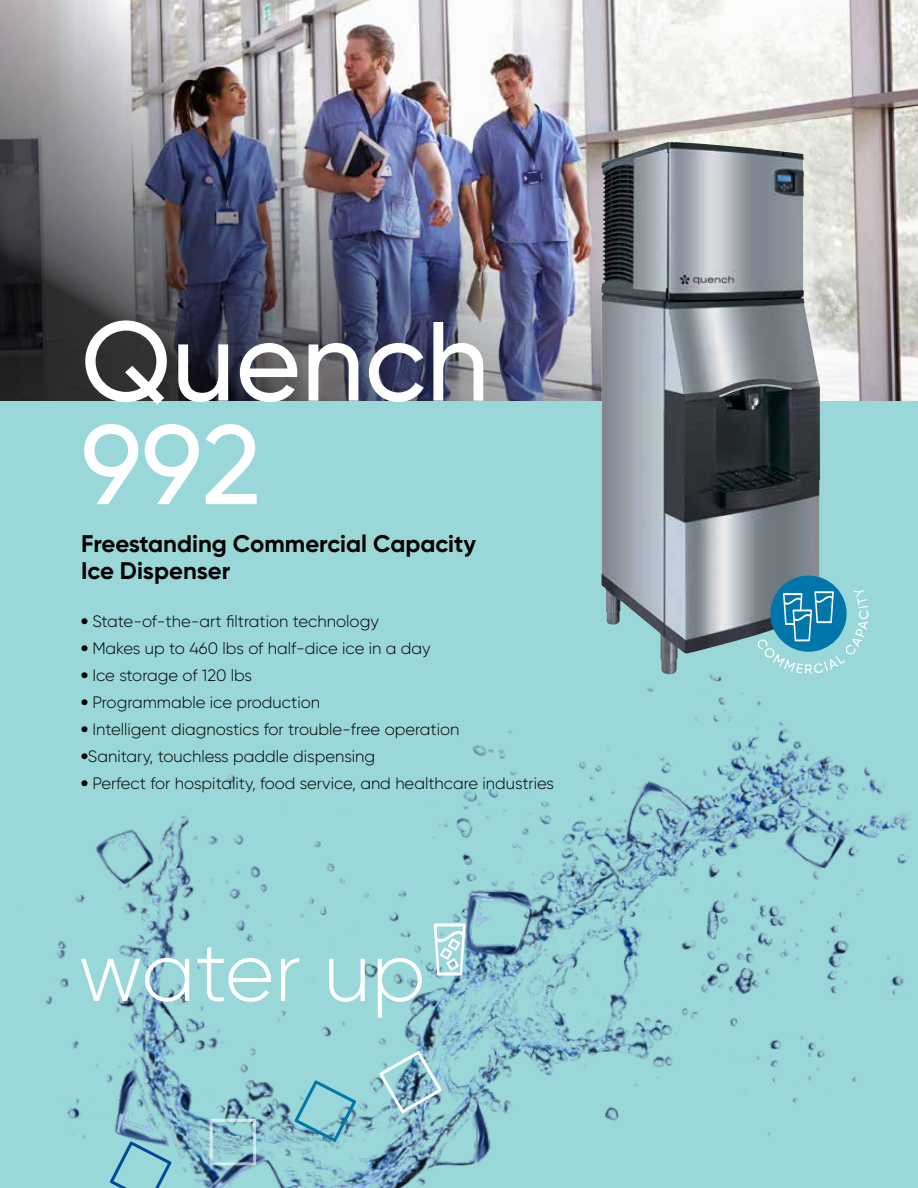
<style>
.page{position:relative;width:918px;height:1188px;background:#fff}
.page>*{position:absolute;margin:0;border:0;box-sizing:border-box;transform-origin:0 0}
.t1{font:500 112.5px/103.5px "Gilroy";color:#fff}
.t2{font:700 24px/27px "Gilroy";color:#000}
.t3{font:300 16.5px "Gilroy";color:#000}
.s1{font-weight:800}
</style>
<div class="page">
<div style="left:0;top:401px;width:918px;height:787px;background:#9ad7d9"></div>
<img style="left:0;top:0;width:918px;height:401px">
<img style="left:45px;top:577px;width:866px;height:611px">
<svg style="left:210px;top:1119px;width:46px;height:46px"></svg>
<svg style="left:295px;top:1080px;width:61px;height:62px"></svg>
<img style="left:379px;top:1051px;width:63px;height:62px">
<svg style="left:110px;top:1142px;width:62px;height:46px"></svg>
<svg style="left:434px;top:923px;width:32px;height:52px"></svg>
<svg style="left:81px;top:958px;width:108px;height:44px"></svg>
<svg style="left:198px;top:947px;width:73px;height:56px"></svg>
<svg style="left:281px;top:958px;width:18px;height:43px"></svg>
<svg style="left:329px;top:959px;width:36px;height:43px"></svg>
<svg style="left:378px;top:958px;width:44px;height:60px"></svg>
<img style="left:601px;top:142px;width:219px;height:532px">
<div style="left:770px;top:576px;width:77px;height:76px;background:#0076aa;border-radius:50%"></div>
<svg style="left:758px;top:590px;width:111px;height:84px"></svg>
<div style="left:178px;top:749px;width:24px;height:32px;background:#9ad7d9"></div>
<h1 class="t1" style="left:81px;top:309px;width:410px">Quench<br>992</h1>
<h2 class="t2" style="left:81px;top:530px;width:397px">Freestanding Commercial Capacity<br>Ice Dispenser</h2>
<p class="t3" style="left:81px;top:611px;width:299px"><span class="s1">•</span> State-of-the-art filtration technology</p>
<p class="t3" style="left:81px;top:638px;width:351px"><span class="s1">•</span> Makes up to 460 lbs of half-dice ice in a day</p>
<p class="t3" style="left:81px;top:665px;width:173px"><span class="s1">•</span> Ice storage of 120 lbs</p>
<p class="t3" style="left:81px;top:692px;width:241px"><span class="s1">•</span> Programmable ice production</p>
<p class="t3" style="left:81px;top:719px;width:380px"><span class="s1">•</span> Intelligent diagnostics for trouble-free operation</p>
<p class="t3" style="left:81px;top:746px;width:296px"><span class="s1">•</span>Sanitary, touchless paddle dispensing</p>
<p class="t3" style="left:81px;top:773px;width:475px"><span class="s1">•</span> Perfect for hospitality, food service, and healthcare industries</p>
</div>
